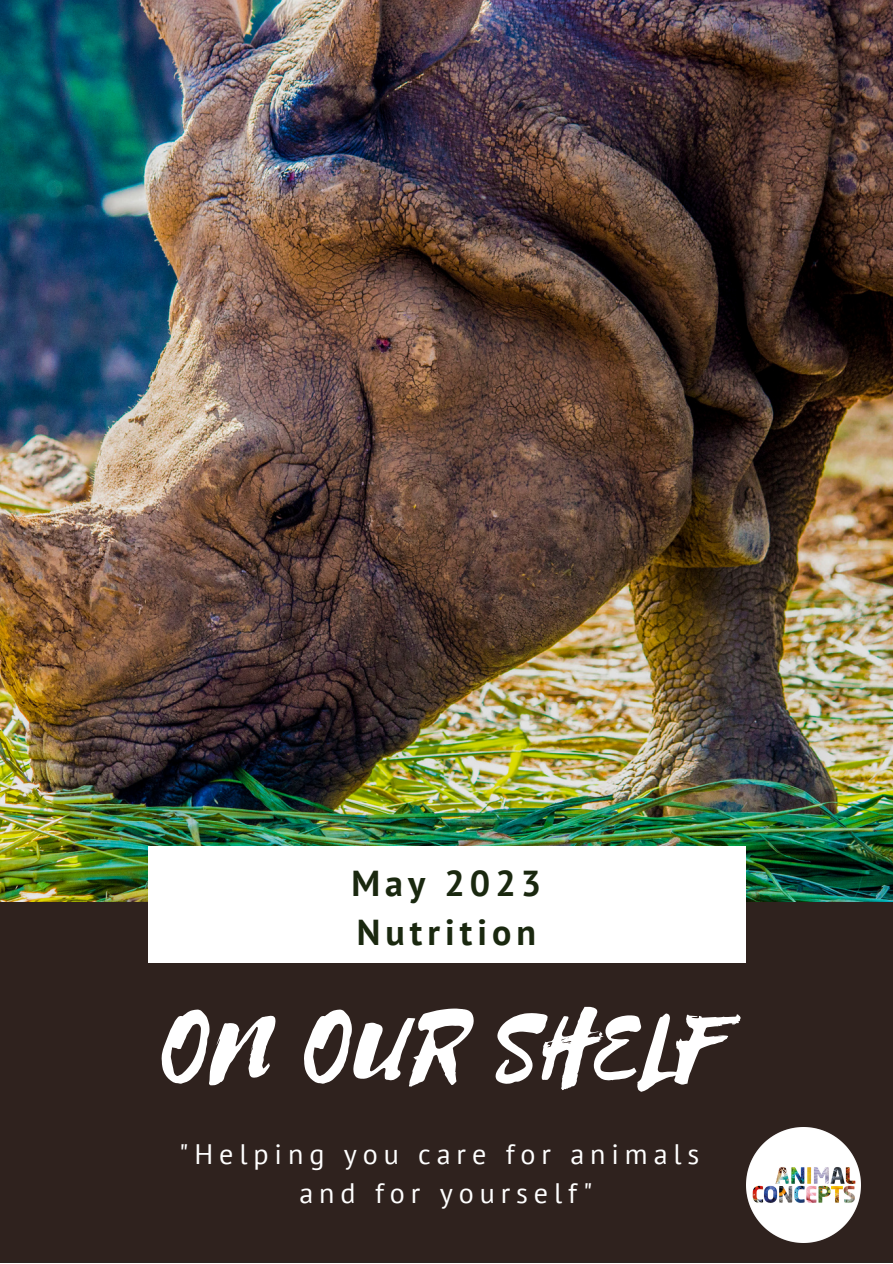
<style>
.page{position:relative;width:893px;height:1264px;background:#fff}
.page>*{position:absolute;margin:0;border:0;box-sizing:border-box;transform-origin:0 0}
.t1{font:109.05px "Selima";color:#fff}
.t2{font:700 36px "PT Sans";letter-spacing:.14em;color:#1a280f}
.t3{font:28.05px "PT Sans";letter-spacing:.21em;color:#fff}
</style>
<div class="page">
<img style="left:0;top:0;width:892px;height:902px">
<div style="left:0;top:902px;width:892px;height:360px;background:#2f221e"></div>
<div style="left:148px;top:846px;width:597px;height:116px;background:#fff"></div>
<img style="left:746px;top:1127px;width:114px;height:115px">
<p class="t2" style="left:351px;top:859px;width:191px">May 2023</p>
<p class="t2" style="left:356px;top:908px;width:181px">Nutrition</p>
<p class="t1" style="left:163px;top:988px;width:567px">ON OUR SHELF</p>
<p class="t3" style="left:179px;top:1135px;width:522px">"Helping you care for animals</p>
<p class="t3" style="left:299px;top:1174px;width:294px">and for yourself"</p>
</div>
